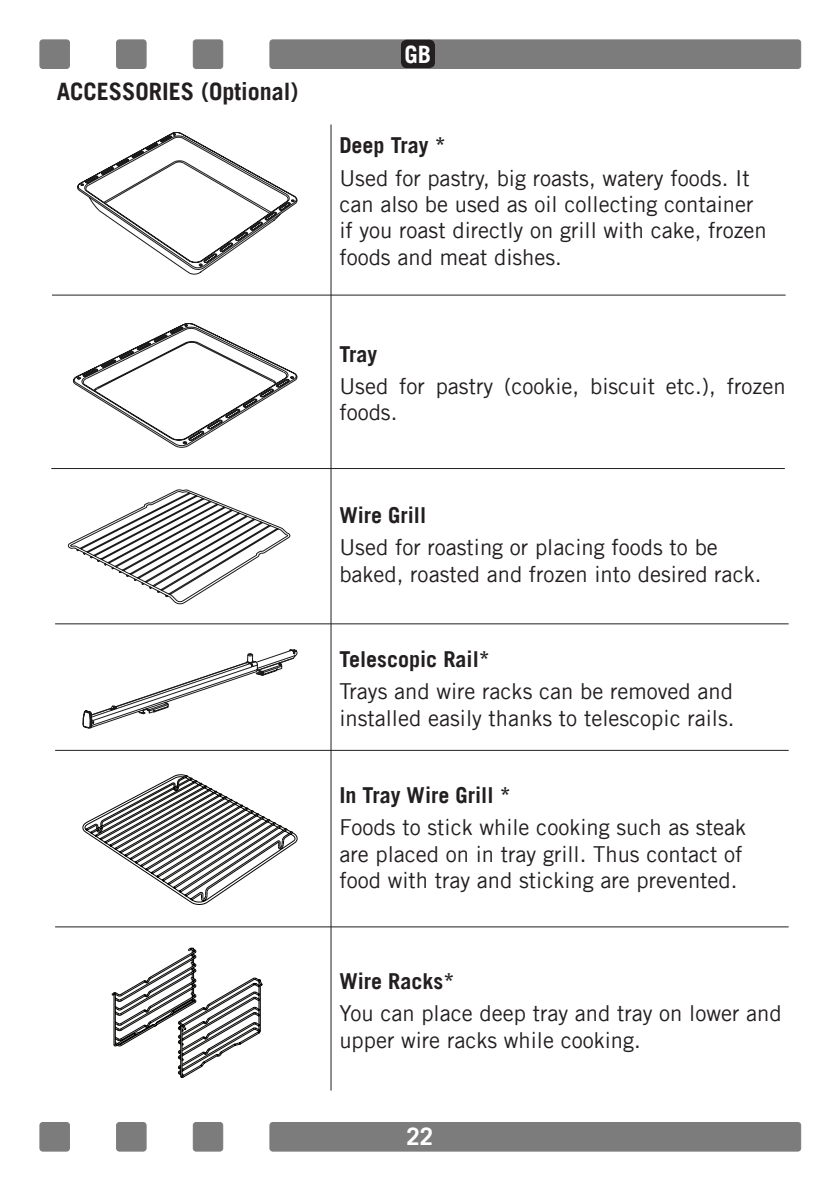
<style>
.page{position:relative;width:840px;height:1191px;background:#fff}
.page>*{position:absolute;margin:0;border:0;box-sizing:border-box;transform-origin:0 0}
.t1{font:700 24px "Trade Gothic";color:#231f20}
.t2{font:700 24px "Trade Gothic";color:#fff}
.t3{font:22px/26.4px "Trade Gothic";color:#231f20}
.t4{font:700 22px "Trade Gothic";color:#231f20}
</style>
<div class="page">
<div style="left:270px;top:40px;width:530px;height:28px;background:#7d7c7c;border-radius:3px"></div>
<div style="left:269px;top:40px;width:531px;height:29px;border:1px solid #7d7c7c;border-radius:3px"></div>
<div style="left:40px;top:40px;width:29px;height:28px;background:#7d7c7c;border-radius:3px"></div>
<div style="left:40px;top:40px;width:30px;height:29px;border:1px solid #7d7c7c;border-radius:3px"></div>
<div style="left:193px;top:40px;width:29px;height:28px;background:#7d7c7c;border-radius:3px"></div>
<div style="left:193px;top:40px;width:30px;height:29px;border:1px solid #7d7c7c;border-radius:3px"></div>
<div style="left:116px;top:40px;width:30px;height:28px;background:#7d7c7c;border-radius:3px"></div>
<div style="left:116px;top:40px;width:30px;height:29px;border:1px solid #7d7c7c;border-radius:3px"></div>
<div style="left:270px;top:1122px;width:530px;height:29px;background:#7d7c7c;border-radius:3px"></div>
<div style="left:269px;top:1122px;width:531px;height:29px;border:1px solid #7d7c7c;border-radius:3px"></div>
<div style="left:40px;top:1122px;width:29px;height:29px;background:#7d7c7c;border-radius:3px"></div>
<div style="left:40px;top:1122px;width:30px;height:29px;border:1px solid #7d7c7c;border-radius:3px"></div>
<div style="left:193px;top:1122px;width:29px;height:29px;background:#7d7c7c;border-radius:3px"></div>
<div style="left:193px;top:1122px;width:30px;height:29px;border:1px solid #7d7c7c;border-radius:3px"></div>
<div style="left:116px;top:1122px;width:30px;height:29px;background:#7d7c7c;border-radius:3px"></div>
<div style="left:116px;top:1122px;width:30px;height:29px;border:1px solid #7d7c7c;border-radius:3px"></div>
<svg style="left:77px;top:132px;width:220px;height:143px"></svg>
<svg style="left:73px;top:323px;width:224px;height:125px"></svg>
<svg style="left:68px;top:489px;width:222px;height:115px"></svg>
<svg style="left:82px;top:649px;width:215px;height:80px"></svg>
<hr style="left:52px;top:295px;width:733px;height:1px;background:#231f20">
<hr style="left:51px;top:468px;width:733px;height:1px;background:#231f20">
<hr style="left:55px;top:623px;width:733px;height:1px;background:#231f20">
<hr style="left:55px;top:926px;width:733px;height:1px;background:#231f20">
<hr style="left:55px;top:750px;width:733px;height:1px;background:#231f20">
<hr style="left:330px;top:124px;width:1px;height:966px;background:#231f20">
<svg style="left:111px;top:947px;width:152px;height:131px"></svg>
<svg style="left:82px;top:774px;width:215px;height:131px"></svg>
<div style="left:401px;top:40px;width:34px;height:28px;background:#231f20;border-radius:6px"></div>
<p class="t1" style="left:57px;top:76px;width:243px">ACCESSORIES (Optional)</p>
<p class="t2" style="left:404px;top:39px;width:28px">GB</p>
<p class="t4" style="left:339px;top:132px;width:108px">Deep Tray *</p>
<p class="t3" style="left:339px;top:164px;width:429px">Used for pastry, big roasts, watery foods. It can also be used as oil collecting container if you roast directly on grill with cake, frozen foods and meat dishes.</p>
<p class="t4" style="left:339px;top:340px;width:39px">Tray</p>
<p class="t3" style="left:339px;top:373px;width:447px">Used for pastry (cookie, biscuit etc.), frozen foods.</p>
<p class="t4" style="left:339px;top:502px;width:88px">Wire Grill</p>
<p class="t3" style="left:339px;top:534px;width:423px">Used for roasting or placing foods to be baked, roasted and frozen into desired rack.</p>
<p class="t4" style="left:339px;top:646px;width:152px">Telescopic Rail*</p>
<p class="t3" style="left:339px;top:678px;width:396px">Trays and wire racks can be removed and installed easily thanks to telescopic rails.</p>
<p class="t4" style="left:339px;top:782px;width:173px">In Tray Wire Grill *</p>
<p class="t3" style="left:339px;top:814px;width:408px">Foods to stick while cooking such as steak are placed on in tray grill. Thus contact of food with tray and sticking are prevented.</p>
<p class="t4" style="left:339px;top:967px;width:116px">Wire Racks*</p>
<p class="t3" style="left:339px;top:1000px;width:443px">You can place deep tray and tray on lower and upper wire racks while cooking.</p>
<p class="t2" style="left:406px;top:1122px;width:28px">22</p>
</div>
